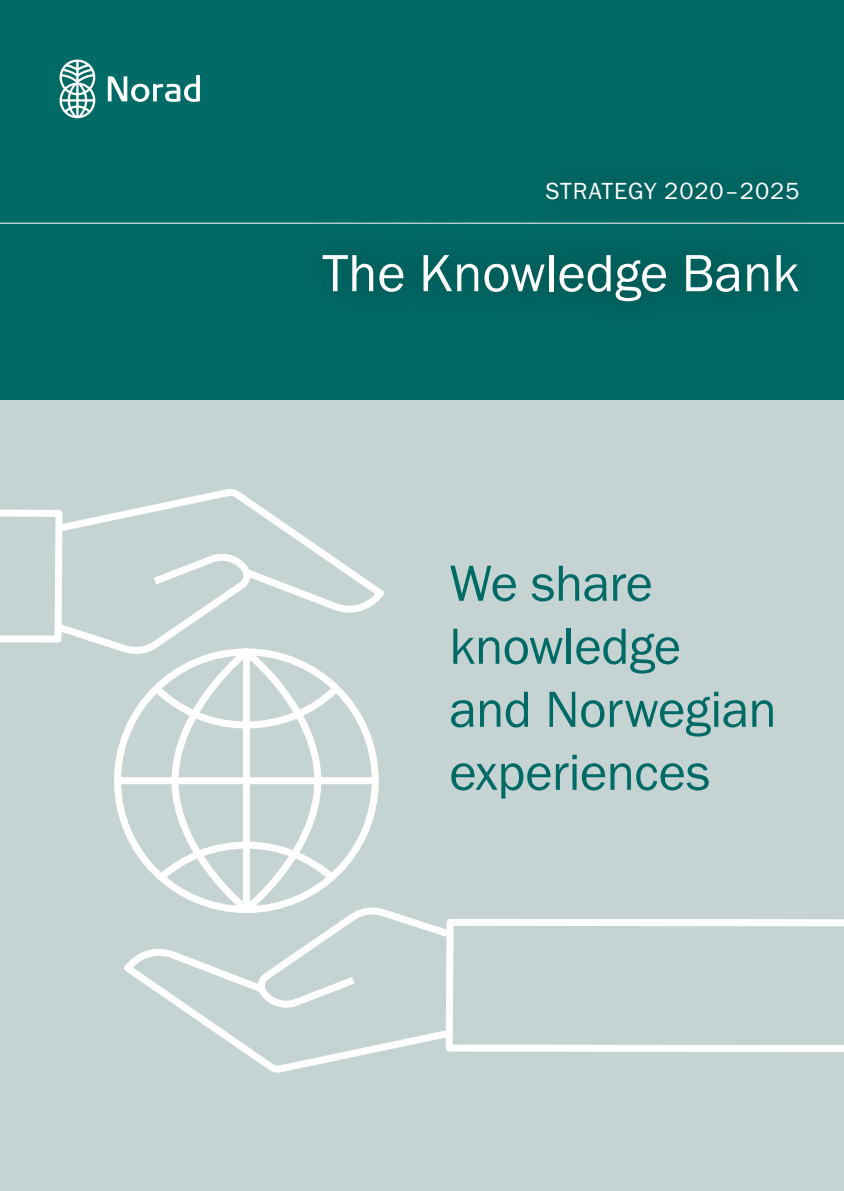
<style>
.page{position:relative;width:844px;height:1191px;background:#fff}
.page>*{position:absolute;margin:0;border:0;box-sizing:border-box;transform-origin:0 0}
.t1{font:54.07px "Franklin Gothic URW Boo";color:#fff}
.t2{font:52.5px/63px "Franklin Gothic URW Boo";letter-spacing:-.015em;color:#006a66}
.t3{font:24.15px "Franklin Gothic URW Boo";letter-spacing:.04em;color:#fff}
</style>
<div class="page">
<div style="left:0;top:347px;width:843px;height:844px;background:#c5d3d3"></div>
<div style="left:0;top:0;width:843px;height:399px;background:#006a66"></div>
<hr style="left:0;top:223px;width:843px;height:1px;background:#fff">
<div style="left:513px;top:146px;width:318px;height:90px;background:#006662"></div>
<div style="left:285px;top:212px;width:552px;height:131px;background:#006763"></div>
<svg style="left:108px;top:75px;width:92px;height:27px"></svg>
<svg style="left:60px;top:60px;width:35px;height:58px"></svg>
<svg style="left:0;top:492px;width:843px;height:581px"></svg>
<svg style="left:110px;top:645px;width:272px;height:271px"></svg>
<p class="t3" style="left:545px;top:176px;width:255px">STRATEGY 2020–2025</p>
<p class="t1" style="left:322px;top:240px;width:479px">The Knowledge Bank</p>
<p class="t2" style="left:449px;top:551px;width:329px">We share knowledge and Norwegian experiences</p>
</div>
